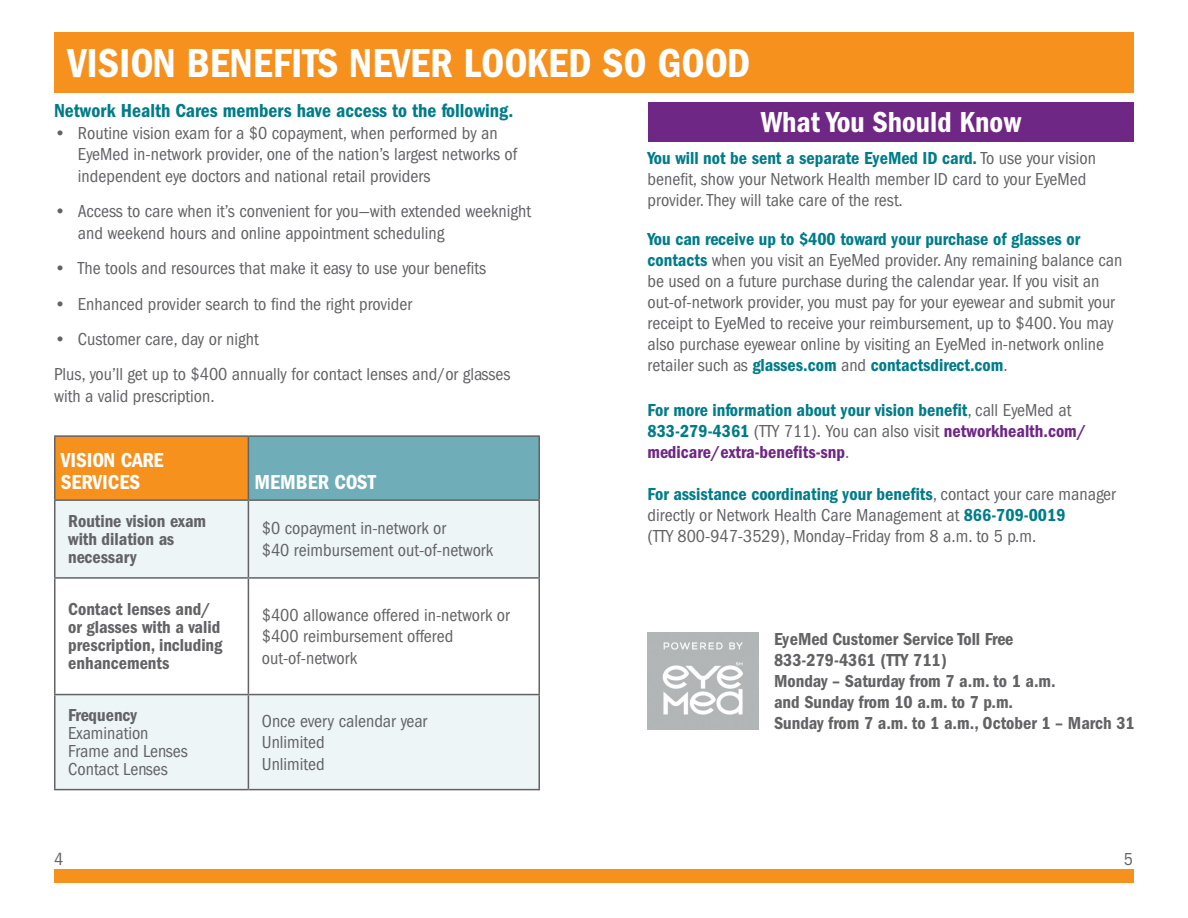
<style>
.page{position:relative;width:1188px;height:918px;background:#fff}
.page>*{position:absolute;margin:0;border:0;box-sizing:border-box;transform-origin:0 0}
.t1{font:42px "Franklin Gothic LT Pro Cn Dm";color:#fff}
.t2{font:30px "Franklin Gothic LT Pro Cn Dm";color:#fff}
.t3{font:21px/22.2px "Franklin Gothic LT Pro Cn Dm";color:#fff}
.t4{font:19.5px "Franklin Gothic LT Pro Cn Dm";color:#007c89}
.t5{font:condensed 18px/21px "Franklin Gothic LT Pro";color:#636366}
.t6{font:18px/18px "Franklin Gothic LT Pro Cn Dm";color:#636366}
.t7{font:18px/21px "Franklin Gothic LT Pro Cn Dm";color:#007c89}
.s1{font-family:"Franklin Gothic URW Dem";font-stretch:normal}
.s2{font-family:"Franklin Gothic LT Pro Cn Dm";font-stretch:normal;color:#007c89}
.s3{font-family:"Franklin Gothic LT Pro";font-stretch:condensed;color:#636366}
.s4{color:#6f2786}
.s5{font-family:"Franklin Gothic LT Pro Cn Dm";font-stretch:normal}
</style>
<div class="page">
<div style="left:54px;top:869px;width:1080px;height:14px;background:#f6911e"></div>
<div style="left:55px;top:436px;width:193px;height:64px;background:#f6911e"></div>
<div style="left:248px;top:436px;width:291px;height:64px;background:#6faeb8"></div>
<div style="left:55px;top:500px;width:193px;height:78px;background:#edf5f6"></div>
<div style="left:248px;top:500px;width:291px;height:78px;background:#edf5f6"></div>
<div style="left:55px;top:695px;width:193px;height:95px;background:#edf5f6"></div>
<div style="left:248px;top:695px;width:291px;height:95px;background:#edf5f6"></div>
<hr style="left:54px;top:437px;width:2px;height:62px;background:#636366">
<hr style="left:54px;top:435px;width:194px;height:2px;background:#636366">
<hr style="left:248px;top:437px;width:1px;height:62px;background:#636366">
<hr style="left:248px;top:435px;width:292px;height:2px;background:#636366">
<hr style="left:538px;top:437px;width:2px;height:62px;background:#636366">
<hr style="left:54px;top:501px;width:2px;height:76px;background:#636366">
<hr style="left:54px;top:499px;width:194px;height:2px;background:#636366">
<hr style="left:248px;top:501px;width:1px;height:76px;background:#636366">
<hr style="left:248px;top:499px;width:292px;height:2px;background:#636366">
<hr style="left:538px;top:501px;width:2px;height:76px;background:#636366">
<hr style="left:54px;top:579px;width:2px;height:115px;background:#636366">
<hr style="left:54px;top:577px;width:194px;height:2px;background:#636366">
<hr style="left:248px;top:579px;width:1px;height:115px;background:#636366">
<hr style="left:248px;top:577px;width:292px;height:2px;background:#636366">
<hr style="left:538px;top:579px;width:2px;height:115px;background:#636366">
<hr style="left:54px;top:695px;width:2px;height:94px;background:#636366">
<hr style="left:54px;top:694px;width:194px;height:1px;background:#636366">
<hr style="left:54px;top:789px;width:194px;height:1px;background:#636366">
<hr style="left:248px;top:695px;width:1px;height:94px;background:#636366">
<hr style="left:248px;top:694px;width:292px;height:1px;background:#636366">
<hr style="left:538px;top:695px;width:2px;height:94px;background:#636366">
<hr style="left:248px;top:789px;width:292px;height:1px;background:#636366">
<div style="left:54px;top:32px;width:1080px;height:61px;background:#f6911e"></div>
<div style="left:648px;top:102px;width:486px;height:40px;background:#6f2786"></div>
<img style="left:648px;top:632px;width:111px;height:97px">
<h2 class="t1" style="left:68px;top:39px;width:684px">VISION BENEFITS NEVER LOOKED SO GOOD</h2>
<p class="t4" style="left:54px;top:99px;width:461px">Network Health Cares members have access to the following.</p>
<p class="t5" style="left:78px;top:122px;width:441px;line-height:21.8px;text-indent:-24px"><span class="s1">•</span> Routine vision exam for a $0 copayment, when performed by an<br>EyeMed in-network provider, one of the nation’s largest networks of independent eye doctors and national retail providers</p>
<p class="t5" style="left:78px;top:201px;width:454px;line-height:21.8px;text-indent:-24px"><span class="s1">•</span> Access to care when it’s convenient for you—with extended weeknight and weekend hours and online appointment scheduling</p>
<p class="t5" style="left:54px;top:258px;width:434px"><span class="s1">•</span> The tools and resources that make it easy to use your benefts</p>
<p class="t5" style="left:54px;top:293px;width:360px"><span class="s1">•</span> Enhanced provider search to fnd the right provider</p>
<p class="t5" style="left:54px;top:329px;width:206px"><span class="s1">•</span> Customer care, day or night</p>
<p class="t5" style="left:54px;top:364px;width:458px;line-height:21.8px">Plus, you’ll get up to $400 annually for contact lenses and/or glasses with a valid prescription.</p>
<h3 class="t2" style="left:761px;top:105px;width:262px">What You Should Know</h3>
<p class="t5" style="left:648px;top:147px;width:450px"><span class="s2">You will not be sent a separate EyeMed ID card.</span> To use your vision beneft, show your Network Health member ID card to your EyeMed provider. They will take care of the rest.</p>
<p class="t5" style="left:648px;top:228px;width:476px"><span class="s2">You can receive up to $400 toward your purchase of glasses or contacts</span> when you visit an EyeMed provider. Any remaining balance can be used on a future purchase during the calendar year. If you visit an out-of-network provider, you must pay for your eyewear and submit your receipt to EyeMed to receive your reimbursement, up to $400. You may also purchase eyewear online by visiting an EyeMed in-network online retailer such as <span class="s2">glasses.com</span> and <span class="s2">contactsdirect.com</span>.</p>
<p class="t7" style="left:648px;top:400px;width:440px">For more information about your vision beneft<span class="s3">, call EyeMed at<br></span>833-279-4361 <span class="s3">(TTY 711). You can also visit</span> <span class="s4">networkhealth.com/ medicare/extra-benefts-snp</span><span class="s3">.</span></p>
<p class="t5" style="left:648px;top:484px;width:470px"><span class="s2">For assistance coordinating your benefts</span>, contact your care manager directly or Network Health Care Management at <span class="s2">866-709-0019<br></span>(TTY 800-947-3529), Monday–Friday from 8 a.m. to 5 p.m.</p>
<p class="t3" style="left:61px;top:449px;width:104px">VISION CARE<br>SERVICES</p>
<p class="t3" style="left:254px;top:471px;width:123px">MEMBER COST</p>
<p class="t6" style="left:68px;top:512px;width:139px">Routine vision exam with dilation as necessary</p>
<p class="t5" style="left:262px;top:518px;width:233px;line-height:21.6px">$0 copayment in-network or<br>$40 reimbursement out-of-network</p>
<p class="t6" style="left:68px;top:601px;width:156px">Contact lenses and/ or glasses with a valid prescription, including enhancements</p>
<p class="t5" style="left:262px;top:604px;width:249px;line-height:21.6px">$400 allowance offered in-network or $400 reimbursement offered out-of-network</p>
<p class="t5" style="left:68px;top:707px;width:121px;line-height:18px"><span class="s5">Frequency<br></span>Examination<br>Frame and Lenses<br>Contact Lenses</p>
<p class="t5" style="left:262px;top:710px;width:167px;line-height:21.6px">Once every calendar year<br>Unlimited<br>Unlimited</p>
<p class="t6" style="left:774px;top:630px;width:241px">EyeMed Customer Service Toll Free</p>
<p class="t6" style="left:774px;top:651px;width:174px">833-279-4361 (TTY 711)</p>
<p class="t6" style="left:774px;top:672px;width:283px">Monday – Saturday from 7 a.m. to 1 a.m.</p>
<p class="t6" style="left:774px;top:693px;width:241px">and Sunday from 10 a.m. to 7 p.m.</p>
<p class="t6" style="left:774px;top:714px;width:362px">Sunday from 7 a.m. to 1 a.m., October 1 – March 31</p>
<p class="t5" style="left:54px;top:849px;width:11px">4</p>
<p class="t5" style="left:1124px;top:849px;width:11px">5</p>
</div>
